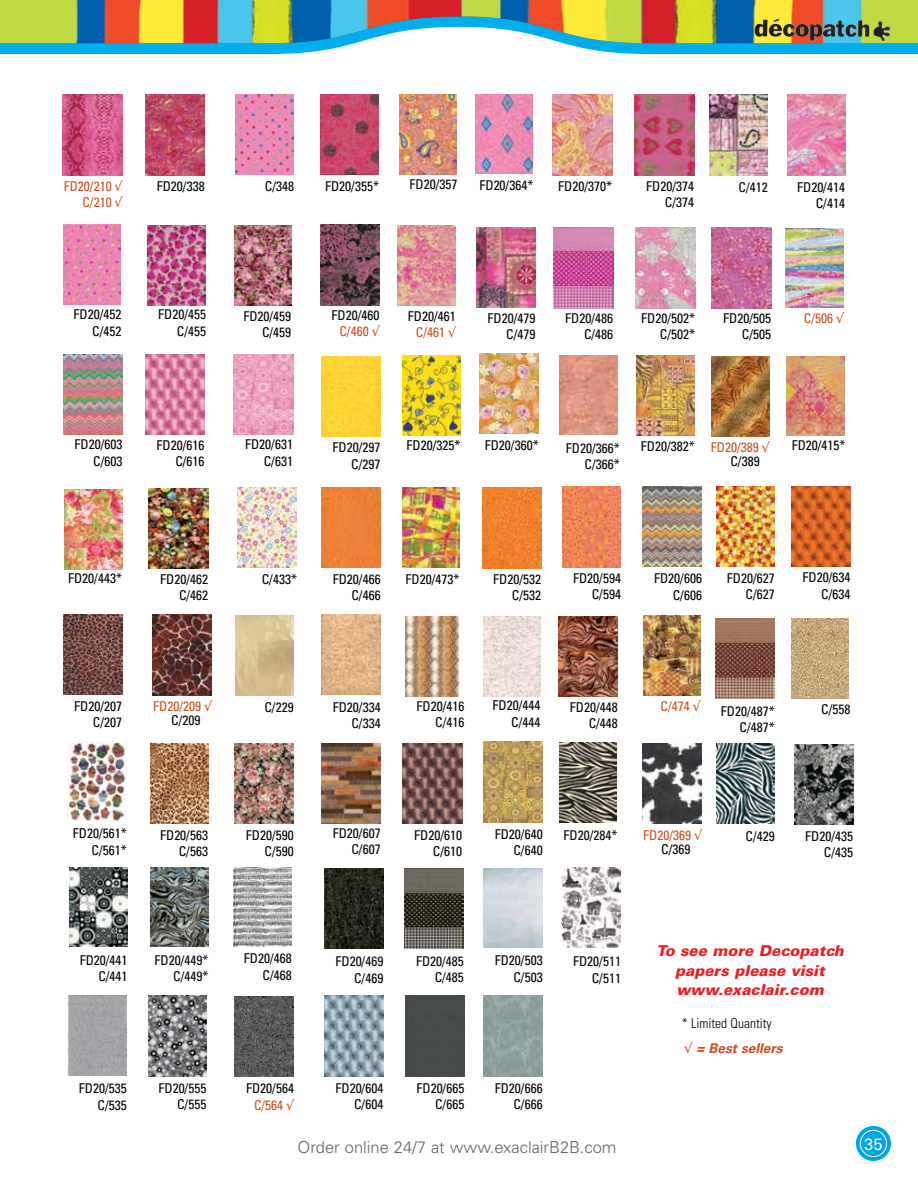
<style>
.page{position:relative;width:918px;height:1188px;background:#fff}
.page>*{position:absolute;margin:0;border:0;box-sizing:border-box;transform-origin:0 0}
.t1{font:300 16.5px "Univers";color:#636466}
.t2{font:16.5px "Univers";color:#fff}
.t3{font:italic 900 15px/19.5px "Univers";color:#ed1d24;text-align:center}
.t4{font:condensed 13.5px/16.2px "Univers";color:#000;text-align:right}
.t5{font:condensed 13.5px/16.2px "Univers";color:#d14e1d;text-align:right}
.t6{font:300 condensed 13.5px/25.2px "Univers";color:#000}
.s1{color:#d14e1d}
.s2{font-weight:700;font-style:italic;font-stretch:normal;color:#d14e1d}
</style>
<div class="page">
<div style="left:856px;top:1126px;width:35px;height:35px;background:#00a5e4;border-radius:50%"></div>
<div style="left:860px;top:1130px;width:27px;height:27px;border:1px solid #fff;border-radius:50%"></div>
<svg style="left:0;top:0;width:918px;height:54px;background:#8da888"></svg>
<img style="left:484px;top:616px;width:56px;height:80px">
<img style="left:559px;top:616px;width:59px;height:80px">
<img style="left:150px;top:867px;width:58px;height:80px">
<img style="left:644px;top:615px;width:57px;height:80px">
<img style="left:402px;top:488px;width:57px;height:80px">
<img style="left:233px;top:867px;width:59px;height:80px">
<img style="left:476px;top:227px;width:59px;height:81px">
<img style="left:554px;top:228px;width:59px;height:80px">
<img style="left:636px;top:228px;width:59px;height:80px">
<img style="left:712px;top:228px;width:59px;height:80px">
<img style="left:63px;top:355px;width:60px;height:80px">
<img style="left:145px;top:355px;width:60px;height:80px">
<img style="left:234px;top:355px;width:59px;height:80px">
<img style="left:238px;top:488px;width:59px;height:80px">
<img style="left:149px;top:488px;width:59px;height:80px">
<img style="left:235px;top:996px;width:59px;height:81px">
<img style="left:324px;top:869px;width:59px;height:79px">
<img style="left:405px;top:869px;width:59px;height:79px">
<img style="left:562px;top:868px;width:59px;height:80px">
<img style="left:68px;top:996px;width:59px;height:79px">
<img style="left:148px;top:996px;width:58px;height:81px">
<img style="left:324px;top:996px;width:59px;height:81px">
<div style="left:405px;top:996px;width:59px;height:81px;background:#464b4a"></div>
<img style="left:483px;top:996px;width:60px;height:81px">
<img style="left:643px;top:486px;width:59px;height:81px">
<img style="left:321px;top:743px;width:60px;height:81px">
<img style="left:479px;top:354px;width:60px;height:80px">
<img style="left:712px;top:356px;width:58px;height:80px">
<img style="left:637px;top:355px;width:58px;height:80px">
<img style="left:152px;top:615px;width:60px;height:80px">
<img style="left:63px;top:614px;width:59px;height:81px">
<div style="left:322px;top:356px;width:58px;height:80px;background:#fdd435"></div>
<img style="left:322px;top:488px;width:59px;height:80px">
<img style="left:482px;top:488px;width:59px;height:81px">
<img style="left:562px;top:486px;width:59px;height:81px">
<img style="left:716px;top:486px;width:59px;height:81px">
<img style="left:792px;top:486px;width:58px;height:81px">
<img style="left:236px;top:615px;width:58px;height:80px">
<img style="left:321px;top:615px;width:60px;height:80px">
<img style="left:643px;top:743px;width:59px;height:81px">
<img style="left:716px;top:619px;width:59px;height:79px">
<img style="left:68px;top:741px;width:59px;height:80px">
<img style="left:150px;top:743px;width:58px;height:81px">
<img style="left:234px;top:743px;width:60px;height:81px">
<img style="left:403px;top:743px;width:59px;height:81px">
<img style="left:483px;top:742px;width:60px;height:80px">
<img style="left:406px;top:616px;width:53px;height:80px">
<img style="left:794px;top:744px;width:59px;height:80px">
<img style="left:717px;top:744px;width:58px;height:80px">
<img style="left:70px;top:867px;width:58px;height:80px">
<img style="left:559px;top:742px;width:58px;height:80px">
<img style="left:398px;top:225px;width:58px;height:81px">
<img style="left:320px;top:225px;width:59px;height:80px">
<img style="left:235px;top:225px;width:56px;height:81px">
<img style="left:63px;top:95px;width:59px;height:80px">
<img style="left:145px;top:95px;width:60px;height:80px">
<img style="left:553px;top:95px;width:59px;height:80px">
<img style="left:635px;top:95px;width:59px;height:80px">
<img style="left:710px;top:95px;width:58px;height:81px">
<img style="left:787px;top:95px;width:58px;height:80px">
<img style="left:786px;top:356px;width:58px;height:80px">
<img style="left:65px;top:490px;width:58px;height:79px">
<img style="left:559px;top:355px;width:58px;height:80px">
<img style="left:63px;top:224px;width:58px;height:80px">
<img style="left:475px;top:94px;width:58px;height:80px">
<img style="left:402px;top:356px;width:58px;height:79px">
<img style="left:786px;top:228px;width:57px;height:80px">
<img style="left:791px;top:619px;width:58px;height:79px">
<img style="left:148px;top:226px;width:58px;height:79px">
<img style="left:399px;top:95px;width:58px;height:79px">
<img style="left:321px;top:95px;width:57px;height:79px">
<img style="left:236px;top:95px;width:58px;height:79px">
<p class="t4" style="left:265px;top:178px;width:31px">C/348</p>
<p class="t4" style="left:325px;top:178px;width:55px">FD20/355*</p>
<p class="t4" style="left:410px;top:176px;width:49px">FD20/357</p>
<p class="t5" style="left:64px;top:178px;width:60px">FD20/210 √<br>C/210 √</p>
<p class="t4" style="left:157px;top:178px;width:49px">FD20/338</p>
<p class="t4" style="left:558px;top:178px;width:55px">FD20/370*</p>
<p class="t4" style="left:646px;top:178px;width:49px">FD20/374<br>C/374</p>
<p class="t4" style="left:739px;top:179px;width:31px">C/412</p>
<p class="t4" style="left:797px;top:178px;width:49px">FD20/414<br>C/414</p>
<p class="t4" style="left:479px;top:177px;width:55px">FD20/364*</p>
<p class="t4" style="left:74px;top:306px;width:49px">FD20/452<br>C/452</p>
<p class="t4" style="left:158px;top:306px;width:49px">FD20/455<br>C/455</p>
<p class="t4" style="left:243px;top:308px;width:49px">FD20/459<br>C/459</p>
<p class="t4" style="left:331px;top:307px;width:49px;text-align:center">FD20/460<br><span class="s1">C/460</span> <span class="s1">√</span></p>
<p class="t4" style="left:408px;top:308px;width:49px;text-align:center">FD20/461<br><span class="s1">C/461</span> <span class="s1">√</span></p>
<p class="t4" style="left:488px;top:310px;width:49px">FD20/479<br>C/479</p>
<p class="t4" style="left:565px;top:310px;width:49px">FD20/486<br>C/486</p>
<p class="t4" style="left:641px;top:310px;width:55px">FD20/502*<br>C/502*</p>
<p class="t4" style="left:723px;top:310px;width:49px">FD20/505<br>C/505</p>
<p class="t5" style="left:804px;top:310px;width:41px">C/506 √</p>
<p class="t4" style="left:75px;top:436px;width:49px">FD20/603<br>C/603</p>
<p class="t4" style="left:157px;top:437px;width:49px">FD20/616<br>C/616</p>
<p class="t4" style="left:245px;top:436px;width:49px">FD20/631<br>C/631</p>
<p class="t4" style="left:332px;top:439px;width:49px">FD20/297<br>C/297</p>
<p class="t4" style="left:407px;top:437px;width:55px">FD20/325*</p>
<p class="t4" style="left:485px;top:437px;width:55px">FD20/360*</p>
<p class="t4" style="left:641px;top:438px;width:130px">FD20/382* <span class="s1">FD20/389</span> <span class="s1">√</span></p>
<p class="t4" style="left:566px;top:439px;width:55px">FD20/366*<br>C/366*</p>
<p class="t4" style="left:730px;top:453px;width:31px">C/389</p>
<p class="t4" style="left:792px;top:437px;width:55px">FD20/415*</p>
<p class="t4" style="left:68px;top:570px;width:55px">FD20/443*</p>
<p class="t4" style="left:160px;top:571px;width:49px">FD20/462</p>
<p class="t4" style="left:262px;top:571px;width:37px">C/433*</p>
<p class="t4" style="left:179px;top:587px;width:31px">C/462</p>
<p class="t4" style="left:333px;top:571px;width:49px">FD20/466<br>C/466</p>
<p class="t4" style="left:493px;top:571px;width:49px">FD20/532<br>C/532</p>
<p class="t4" style="left:573px;top:570px;width:49px">FD20/594<br>C/594</p>
<p class="t4" style="left:727px;top:570px;width:49px">FD20/627<br>C/627</p>
<p class="t4" style="left:803px;top:569px;width:49px">FD20/634<br>C/634</p>
<p class="t4" style="left:654px;top:570px;width:49px">FD20/606<br>C/606</p>
<p class="t4" style="left:405px;top:571px;width:55px">FD20/473*</p>
<p class="t4" style="left:74px;top:698px;width:49px">FD20/207</p>
<p class="t5" style="left:153px;top:698px;width:60px">FD20/209 √</p>
<p class="t4" style="left:93px;top:714px;width:31px">C/207</p>
<p class="t4" style="left:171px;top:712px;width:31px">C/209</p>
<p class="t4" style="left:264px;top:699px;width:31px">C/229</p>
<p class="t4" style="left:333px;top:699px;width:49px">FD20/334<br>C/334</p>
<p class="t4" style="left:417px;top:698px;width:49px">FD20/416<br>C/416</p>
<p class="t4" style="left:492px;top:697px;width:49px">FD20/444<br>C/444</p>
<p class="t4" style="left:570px;top:699px;width:49px">FD20/448<br>C/448</p>
<p class="t5" style="left:661px;top:698px;width:41px">C/474 √</p>
<p class="t4" style="left:721px;top:703px;width:55px">FD20/487*<br>C/487*</p>
<p class="t4" style="left:821px;top:701px;width:31px">C/558</p>
<p class="t4" style="left:333px;top:825px;width:49px">FD20/607<br>C/607</p>
<p class="t4" style="left:73px;top:825px;width:55px">FD20/561*<br>C/561*</p>
<p class="t4" style="left:160px;top:827px;width:49px">FD20/563<br>C/563</p>
<p class="t4" style="left:246px;top:827px;width:49px">FD20/590<br>C/590</p>
<p class="t4" style="left:414px;top:827px;width:49px">FD20/610<br>C/610</p>
<p class="t4" style="left:495px;top:826px;width:49px">FD20/640<br>C/640</p>
<p class="t4" style="left:564px;top:827px;width:55px">FD20/284*</p>
<p class="t5" style="left:643px;top:827px;width:60px">FD20/369 √</p>
<p class="t4" style="left:661px;top:841px;width:31px">C/369</p>
<p class="t4" style="left:746px;top:828px;width:31px">C/429</p>
<p class="t4" style="left:805px;top:828px;width:49px">FD20/435<br>C/435</p>
<p class="t4" style="left:80px;top:951px;width:49px">FD20/441<br>C/441</p>
<p class="t4" style="left:154px;top:952px;width:55px">FD20/449*<br>C/449*</p>
<p class="t4" style="left:244px;top:950px;width:49px">FD20/468<br>C/468</p>
<p class="t4" style="left:335px;top:953px;width:49px">FD20/469<br>C/469</p>
<p class="t4" style="left:416px;top:952px;width:49px">FD20/485<br>C/485</p>
<p class="t4" style="left:495px;top:952px;width:49px">FD20/503<br>C/503</p>
<p class="t4" style="left:573px;top:953px;width:49px">FD20/511<br>C/511</p>
<p class="t4" style="left:79px;top:1080px;width:49px">FD20/535<br>C/535</p>
<p class="t4" style="left:158px;top:1080px;width:49px">FD20/555<br>C/555</p>
<p class="t4" style="left:335px;top:1080px;width:49px">FD20/604<br>C/604</p>
<p class="t4" style="left:416px;top:1080px;width:49px">FD20/665<br>C/665</p>
<p class="t4" style="left:495px;top:1080px;width:49px">FD20/666<br>C/666</p>
<p class="t4" style="left:246px;top:1080px;width:49px;text-align:center">FD20/564<br><span class="s1">C/564</span> <span class="s1">√</span></p>
<p class="t3" style="left:656px;top:941px;width:189px">To see more Decopatch papers please visit www.exaclair.com</p>
<p class="t6" style="left:682px;top:1010px;width:102px">* Limited Quantity <span class="s1">√</span> <span class="s2">= Best sellers</span></p>
<p class="t1" style="left:298px;top:1137px;width:320px">Order online 24/7 at www.exaclairB2B.com</p>
<p class="t2" style="left:864px;top:1134px;width:20px">35</p>
</div>
